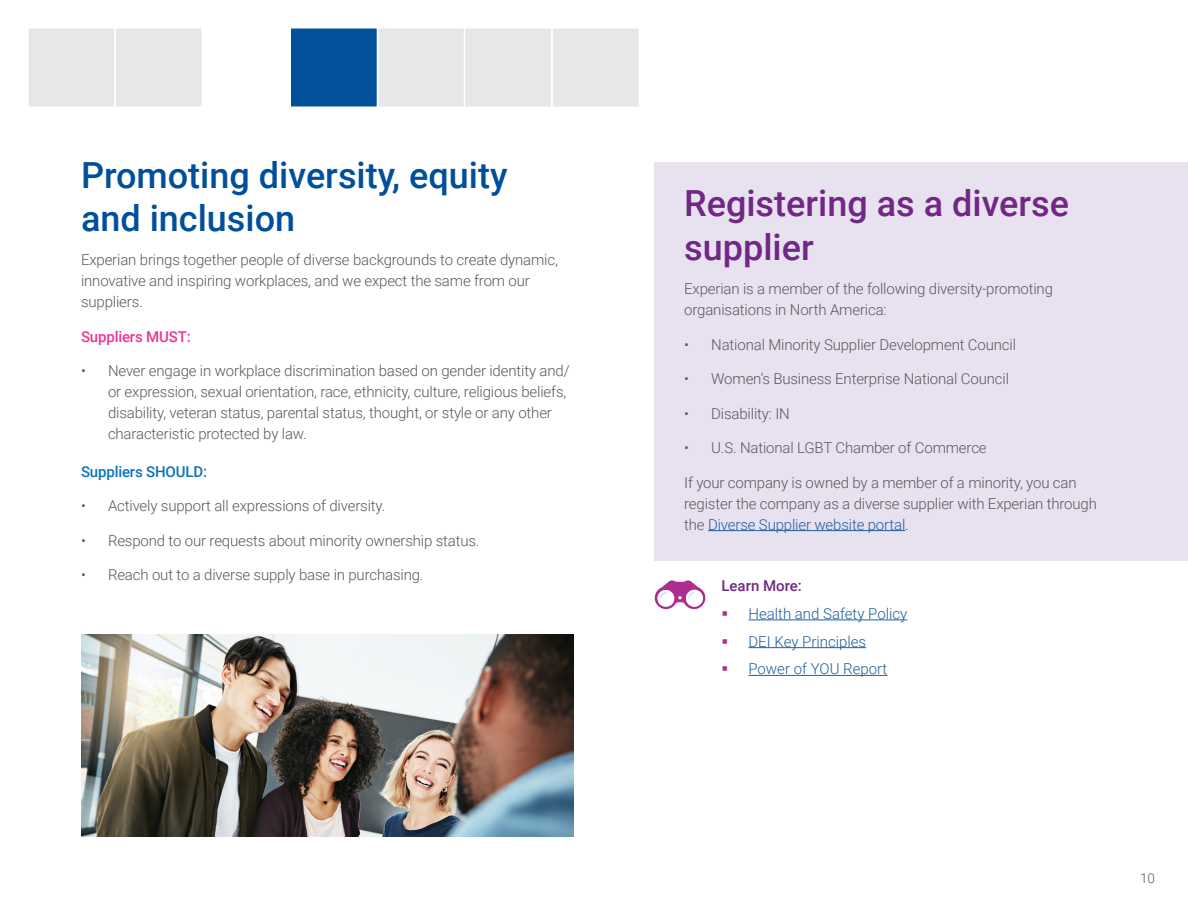
<style>
.page{position:relative;width:1188px;height:918px;background:#fff}
.page>*{position:absolute;margin:0;border:0;box-sizing:border-box;transform-origin:0 0}
.t1{font:500 36px/43.2px "Roboto";color:#004f9a}
.t2{font:500 36px/43.2px "Roboto";color:#702884}
.t3{font:300 15px/21px "Roboto";letter-spacing:-.01em;color:#58595b}
.t4{font:300 15px "Roboto";color:#215e9e}
.t5{font:500 15px "Roboto";letter-spacing:-.01em;color:#0b74bb}
.t6{font:500 15px "Roboto";letter-spacing:-.01em;color:#ed3694}
.t7{font:500 15px "Roboto";color:#702884}
.t8{font:300 13.5px "Roboto";color:#58595b}
.s1{color:#215e9e}
.s2{color:#ad2e91}
</style>
<div class="page">
<div style="left:655px;top:162px;width:533px;height:399px;background:#e8e1f0"></div>
<hr style="left:708px;top:530px;width:197px;height:1px;background:#215e9e">
<hr style="left:748px;top:620px;width:159px;height:1px;background:#215e9e">
<hr style="left:748px;top:647px;width:118px;height:1px;background:#215e9e">
<hr style="left:748px;top:675px;width:139px;height:1px;background:#215e9e">
<svg style="left:654px;top:580px;width:52px;height:30px"></svg>
<img style="left:81px;top:634px;width:493px;height:203px">
<div style="left:290px;top:27px;width:88px;height:81px;background:#03519a;border:2px solid #fff"></div>
<div style="left:377px;top:27px;width:89px;height:81px;background:#e6e7e8;border:2px solid #fff"></div>
<div style="left:464px;top:27px;width:88px;height:81px;background:#e6e7e8;border:2px solid #fff"></div>
<div style="left:551px;top:27px;width:89px;height:81px;background:#e6e7e8;border:2px solid #fff"></div>
<div style="left:114px;top:27px;width:89px;height:81px;background:#e6e7e8;border:2px solid #fff"></div>
<div style="left:27px;top:27px;width:89px;height:81px;background:#e6e7e8;border:2px solid #fff"></div>
<h1 class="t1" style="left:81px;top:152px;width:428px">Promoting diversity, equity and inclusion</h1>
<p class="t3" style="left:81px;top:249px;width:478px">Experian brings together people of diverse backgrounds to create dynamic, innovative and inspiring workplaces, and we expect the same from our suppliers.</p>
<p class="t6" style="left:81px;top:326px;width:111px">Suppliers MUST:</p>
<p class="t3" style="left:108px;top:360px;width:463px;text-indent:-27px">• Never engage in workplace discrimination based on gender identity and/ or expression, sexual orientation, race, ethnicity, culture, religious beliefs, disability, veteran status, parental status, thought, or style or any other characteristic protected by law.</p>
<p class="t5" style="left:81px;top:461px;width:128px">Suppliers SHOULD:</p>
<p class="t3" style="left:81px;top:495px;width:306px">• Actively support all expressions of diversity.</p>
<p class="t3" style="left:81px;top:529px;width:400px">• Respond to our requests about minority ownership status.</p>
<p class="t3" style="left:81px;top:564px;width:344px">• Reach out to a diverse supply base in purchasing.</p>
<h1 class="t2" style="left:684px;top:181px;width:386px">Registering as a diverse supplier</h1>
<p class="t3" style="left:684px;top:278px;width:370px">Experian is a member of the following diversity-promoting organisations in North America:</p>
<p class="t3" style="left:684px;top:333px;width:333px">• National Minority Supplier Development Council</p>
<p class="t3" style="left:684px;top:368px;width:326px">• Women’s Business Enterprise National Council</p>
<p class="t3" style="left:684px;top:402px;width:107px">• Disability: IN</p>
<p class="t3" style="left:684px;top:437px;width:304px">• U.S. National LGBT Chamber of Commerce</p>
<p class="t3" style="left:684px;top:471px;width:414px">If your company is owned by a member of a minority, you can register the company as a diverse supplier with Experian through the <span class="s1">Diverse Supplier website portal</span>.</p>
<p class="t7" style="left:721px;top:575px;width:82px">Learn More:</p>
<p class="t4" style="left:721px;top:603px;width:187px"><span class="s2">▪</span> Health and Safety Policy</p>
<p class="t4" style="left:721px;top:631px;width:146px"><span class="s2">▪</span> DEI Key Principles</p>
<p class="t4" style="left:721px;top:658px;width:167px"><span class="s2">▪</span> Power of YOU Report</p>
<p class="t8" style="left:1140px;top:868px;width:16px">10</p>
</div>
